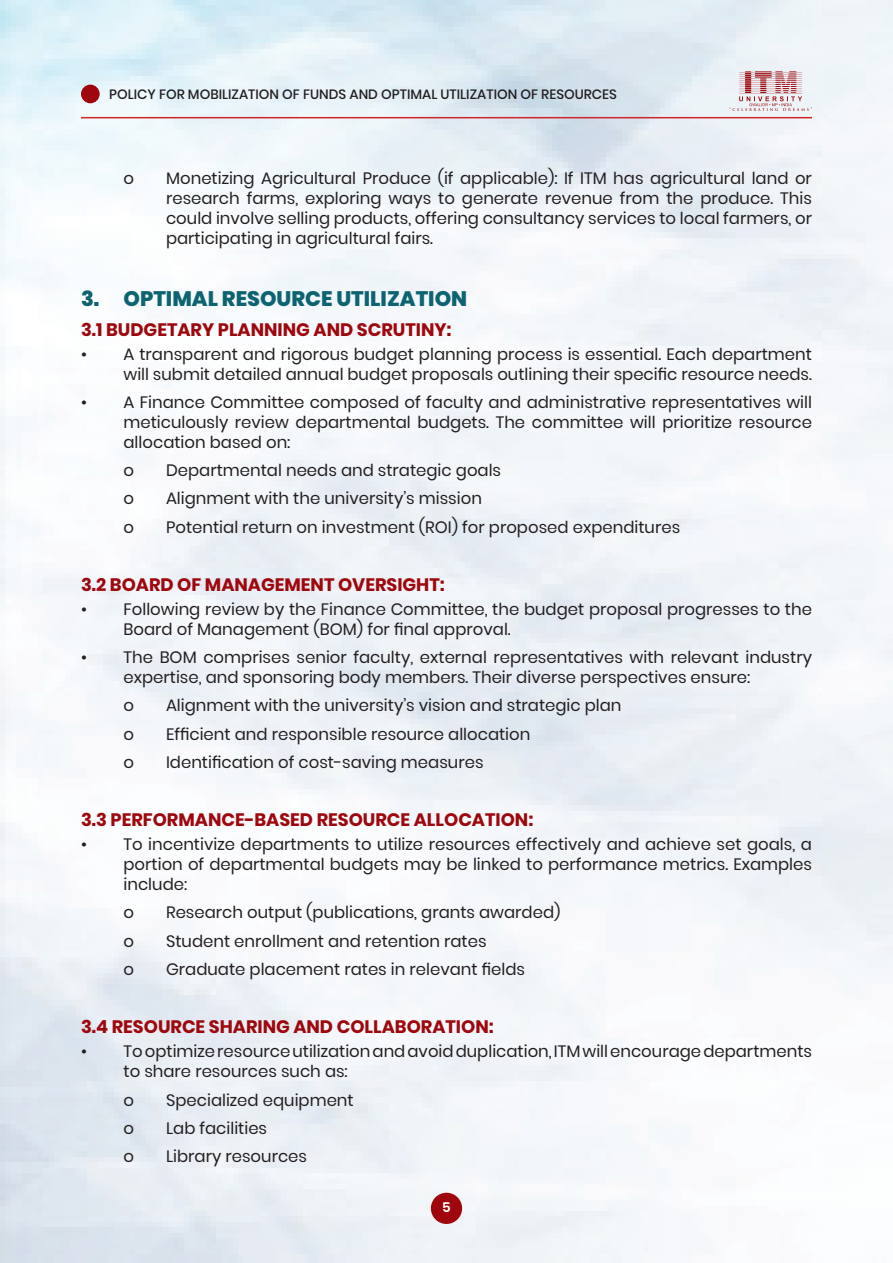
<style>
.page{position:relative;width:893px;height:1263px;background:#fff}
.page>*{position:absolute;margin:0;border:0;box-sizing:border-box;transform-origin:0 0}
.t1{font:800 21px "Poppins";color:#0d6470}
.t2{font:700 18px "Poppins";color:#9d070d}
.t3{font:16.5px/19.8px "Poppins";color:#231f20;text-align:justify}
.t4{font:500 13.5px "Poppins";color:#231f20}
.t5{font:600 13.5px "Poppins";color:#fff}
</style>
<div class="page">
<img style="left:0;top:0;width:893px;height:1263px">
<hr style="left:81px;top:117px;width:731px;height:1px;background:#d1232a">
<svg style="left:729px;top:71px;width:83px;height:40px;background:#dcc3c7"></svg>
<div style="left:431px;top:1193px;width:31px;height:31px;background:#9d070d;border-radius:50%"></div>
<div style="left:81px;top:85px;width:19px;height:18px;background:#9d070d;border-radius:50%"></div>
<p class="t4" style="left:109px;top:86px;width:509px">POLICY FOR MOBILIZATION OF FUNDS AND OPTIMAL UTILIZATION OF RESOURCES</p>
<p class="t3" style="left:124px;top:169px;width:12px">o</p>
<p class="t3" style="left:166px;top:169px;width:647px">Monetizing Agricultural Produce (if applicable): If ITM has agricultural land or research farms, exploring ways to generate revenue from the produce. This could involve selling products, offering consultancy services to local farmers, or participating in agricultural fairs.</p>
<p class="t1" style="left:81px;top:286px;width:388px">3. OPTIMAL RESOURCE UTILIZATION</p>
<p class="t2" style="left:81px;top:319px;width:372px">3.1 BUDGETARY PLANNING AND SCRUTINY:</p>
<p class="t3" style="left:81px;top:344px;width:732px;text-align:right">• A transparent and rigorous budget planning process is essential. Each department will submit detailed annual budget proposals outlining their specific resource needs.</p>
<p class="t3" style="left:124px;top:392px;width:690px;text-indent:-43px">• A Finance Committee composed of faculty and administrative representatives will meticulously review departmental budgets. The committee will prioritize resource allocation based on:</p>
<p class="t3" style="left:124px;top:460px;width:12px">o</p>
<p class="t3" style="left:166px;top:460px;width:337px">Departmental needs and strategic goals</p>
<p class="t3" style="left:124px;top:489px;width:12px">o</p>
<p class="t3" style="left:166px;top:489px;width:317px">Alignment with the university’s mission</p>
<p class="t3" style="left:124px;top:517px;width:12px">o</p>
<p class="t3" style="left:166px;top:517px;width:516px">Potential return on investment (ROI) for proposed expenditures</p>
<p class="t2" style="left:81px;top:574px;width:365px">3.2 BOARD OF MANAGEMENT OVERSIGHT:</p>
<p class="t3" style="left:124px;top:599px;width:690px;text-indent:-43px">• Following review by the Finance Committee, the budget proposal progresses to the<br>Board of Management (BOM) for final approval.</p>
<p class="t3" style="left:124px;top:648px;width:690px;text-indent:-43px">• The BOM comprises senior faculty, external representatives with relevant industry expertise, and sponsoring body members. Their diverse perspectives ensure:</p>
<p class="t3" style="left:124px;top:696px;width:12px">o</p>
<p class="t3" style="left:166px;top:696px;width:457px">Alignment with the university’s vision and strategic plan</p>
<p class="t3" style="left:124px;top:724px;width:12px">o</p>
<p class="t3" style="left:166px;top:724px;width:366px">Efficient and responsible resource allocation</p>
<p class="t3" style="left:124px;top:752px;width:12px">o</p>
<p class="t3" style="left:166px;top:752px;width:319px">Identification of cost-saving measures</p>
<p class="t2" style="left:81px;top:810px;width:454px">3.3 PERFORMANCE-BASED RESOURCE ALLOCATION:</p>
<p class="t3" style="left:124px;top:835px;width:690px;text-indent:-43px">• To incentivize departments to utilize resources effectively and achieve set goals, a portion of departmental budgets may be linked to performance metrics. Examples include:</p>
<p class="t3" style="left:124px;top:903px;width:12px">o</p>
<p class="t3" style="left:166px;top:903px;width:396px">Research output (publications, grants awarded)</p>
<p class="t3" style="left:124px;top:931px;width:12px">o</p>
<p class="t3" style="left:166px;top:931px;width:322px">Student enrollment and retention rates</p>
<p class="t3" style="left:124px;top:959px;width:12px">o</p>
<p class="t3" style="left:166px;top:959px;width:360px">Graduate placement rates in relevant fields</p>
<p class="t2" style="left:81px;top:1017px;width:414px">3.4 RESOURCE SHARING AND COLLABORATION:</p>
<p class="t3" style="left:124px;top:1042px;width:690px;text-indent:-43px">• To optimize resource utilization and avoid duplication, ITM will encourage departments to share resources such as:</p>
<p class="t3" style="left:124px;top:1090px;width:12px">o</p>
<p class="t3" style="left:166px;top:1090px;width:189px">Specialized equipment</p>
<p class="t3" style="left:124px;top:1118px;width:12px">o</p>
<p class="t3" style="left:166px;top:1118px;width:103px">Lab facilities</p>
<p class="t3" style="left:124px;top:1146px;width:12px">o</p>
<p class="t3" style="left:166px;top:1146px;width:143px">Library resources</p>
<p class="t5" style="left:442px;top:1199px;width:10px">5</p>
</div>
